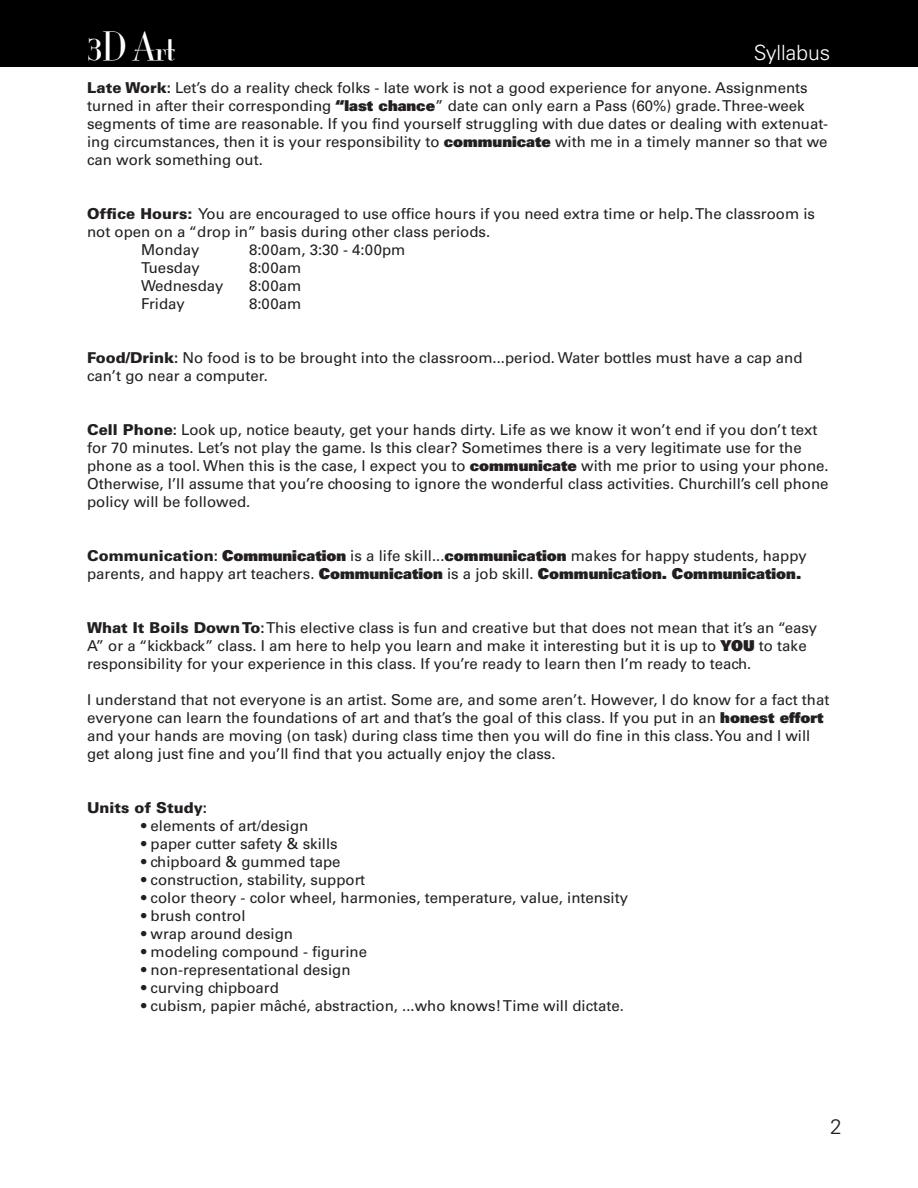
<style>
.page{position:relative;width:918px;height:1188px;background:#fff}
.page>*{position:absolute;margin:0;border:0;box-sizing:border-box;transform-origin:0 0}
.t1{font:36px "Mona Lisa Solid ITCTT";color:#fff}
.t2{font:300 21px "Univers";color:#fff}
.t3{font:300 21px "Univers";color:#231f20}
.t4{font:15px/18px "Univers";color:#231f20}
.t5{font:900 15px "Univers";color:#231f20}
.s1{font-weight:900}
.s2{font-weight:700}
</style>
<div class="page">
<div style="left:0;top:0;width:918px;height:66px;background:#000"></div>
<h1 class="t1" style="left:88px;top:19px;width:89px">3D Art</h1>
<p class="t4" style="left:87px;top:79px;width:743px"><span class="s1">Late Work</span><span class="s2">:</span> Let’s do a reality check folks - late work is not a good experience for anyone. Assignments turned in after their corresponding <span class="s1">“last chance</span>” date can only earn a Pass (60%) grade. Three-week segments of time are reasonable. If you find yourself struggling with due dates or dealing with extenuat&shy;ing circumstances, then it is your responsibility to <span class="s1">communicate</span> with me in a timely manner so that we can work something out.</p>
<p class="t4" style="left:87px;top:205px;width:730px"><span class="s1">Office Hours:</span> You are encouraged to use office hours if you need extra time or help. The classroom is not open on a “drop in” basis during other class periods.</p>
<p class="t4" style="left:141px;top:241px;width:60px">Monday</p>
<p class="t4" style="left:249px;top:241px;width:158px">8:00am, 3:30 - 4:00pm</p>
<p class="t4" style="left:141px;top:259px;width:60px">Tuesday</p>
<p class="t4" style="left:249px;top:259px;width:54px">8:00am</p>
<p class="t4" style="left:141px;top:277px;width:84px">Wednesday</p>
<p class="t4" style="left:249px;top:277px;width:54px">8:00am</p>
<p class="t4" style="left:141px;top:295px;width:45px">Friday</p>
<p class="t4" style="left:249px;top:295px;width:54px">8:00am</p>
<h2 class="t2" style="left:754px;top:40px;width:78px">Syllabus</h2>
<p class="t4" style="left:87px;top:349px;width:717px"><span class="s1">Food/Drink</span><span class="s2">:</span> No food is to be brought into the classroom...period. Water bottles must have a cap and can’t go near a computer.</p>
<p class="t4" style="left:87px;top:421px;width:743px"><span class="s1">Cell Phone</span><span class="s2">:</span> Look up, notice beauty, get your hands dirty. Life as we know it won’t end if you don’t text for 70 minutes. Let’s not play the game. Is this clear? Sometimes there is a very legitimate use for the phone as a tool. When this is the case, I expect you to <span class="s1">communicate</span> with me prior to using your phone.<br>Otherwise, I’ll assume that you’re choosing to ignore the wonderful class activities. Churchill’s cell phone policy will be followed.</p>
<p class="t4" style="left:87px;top:547px;width:721px"><span class="s1">Communication</span><span class="s2">:</span> <span class="s1">Communication</span> is a life skill...<span class="s1">communication</span> makes for happy students, happy parents, and happy art teachers. <span class="s1">Communication</span> is a job skill. <span class="s1">Communication. Communication.</span></p>
<p class="t4" style="left:87px;top:619px;width:732px"><span class="s1">What It Boils Down To</span><span class="s2">:</span> This elective class is fun and creative but that does not mean that it’s an “easy<br>A” or a “kickback” class. I am here to help you learn and make it interesting but it is up to <span class="s1">YOU</span> to take responsibility for your experience in this class. If you’re ready to learn then I’m ready to teach.</p>
<p class="t4" style="left:87px;top:691px;width:744px">I understand that not everyone is an artist. Some are, and some aren’t. However, I do know for a fact that everyone can learn the foundations of art and that’s the goal of this class. If you put in an <span class="s1">honest effort </span>and your hands are moving (on task) during class time then you will do fine in this class. You and I will get along just fine and you’ll find that you actually enjoy the class.</p>
<p class="t5" style="left:87px;top:798px;width:121px">Units of Study<span class="s2">:</span></p>
<p class="t4" style="left:141px;top:817px;width:169px">• elements of art/design</p>
<p class="t4" style="left:141px;top:835px;width:198px">• paper cutter safety &amp; skills</p>
<p class="t4" style="left:141px;top:853px;width:201px">• chipboard &amp; gummed tape</p>
<p class="t4" style="left:141px;top:871px;width:226px">• construction, stability, support</p>
<p class="t4" style="left:141px;top:889px;width:489px">• color theory - color wheel, harmonies, temperature, value, intensity</p>
<p class="t4" style="left:141px;top:907px;width:106px">• brush control</p>
<p class="t4" style="left:141px;top:925px;width:153px">• wrap around design</p>
<p class="t4" style="left:141px;top:943px;width:228px">• modeling compound - figurine</p>
<p class="t4" style="left:141px;top:961px;width:211px">• non-representational design</p>
<p class="t4" style="left:141px;top:979px;width:139px">• curving chipboard</p>
<p class="t4" style="left:141px;top:997px;width:484px">• cubism, papier mâché, abstraction, ...who knows! Time will dictate.</p>
<h2 class="t3" style="left:830px;top:1114px;width:13px">2</h2>
</div>
